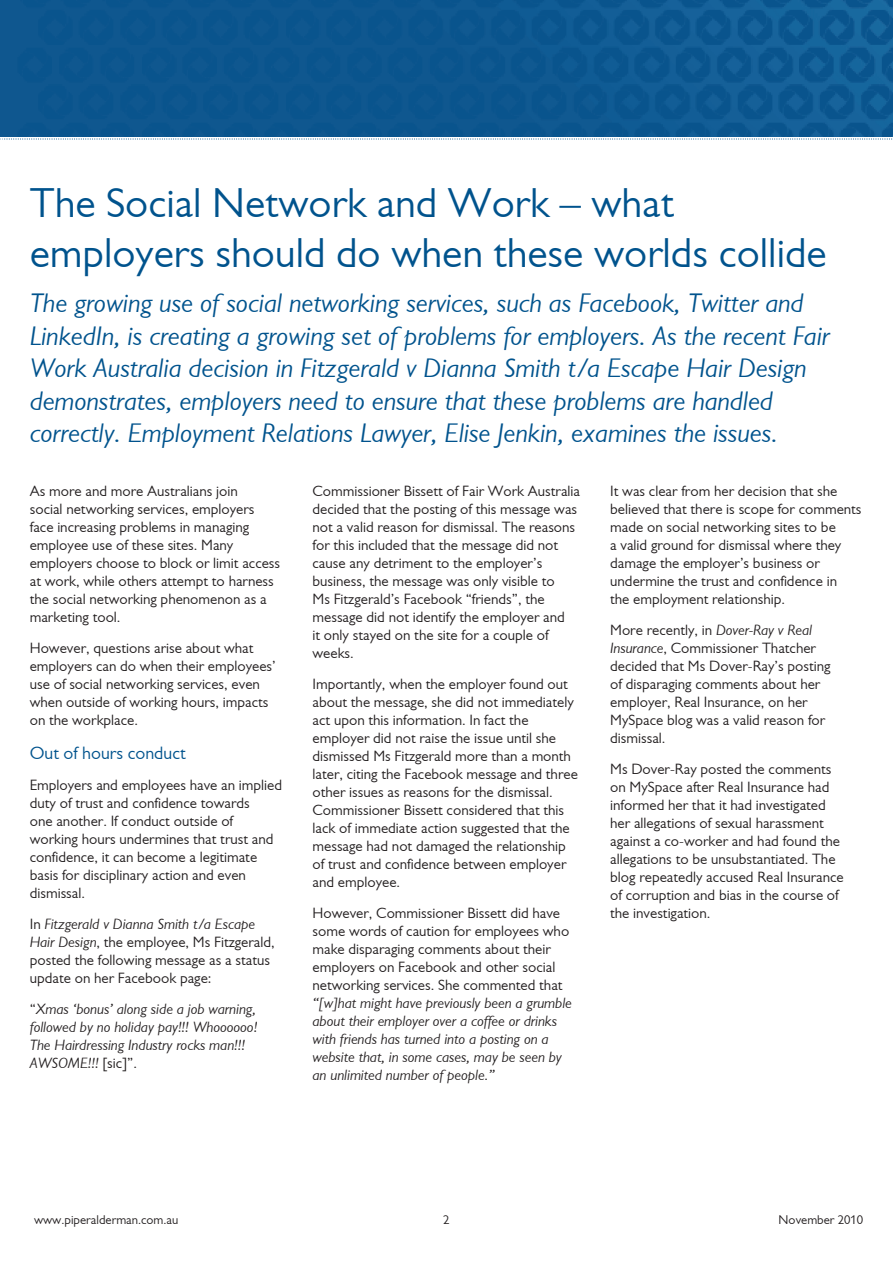
<style>
.page{position:relative;width:893px;height:1263px;background:#fff}
.page>*{position:absolute;margin:0;border:0;box-sizing:border-box;transform-origin:0 0}
.Blue_Main_Heading{font:42px/50.4px "Gill Alt One MT Book";color:#00538d}
.Blue_Author_or_intro{font:italic 27px/32.4px "Gill Alt One MT Book";color:#00538d}
.Blue_body_copy_sub-h{font:18px "Gill Alt One MT Book";color:#00538d}
.Main_body_copy{font:15px/18px "Gill Alt One MT Book";color:#231f20}
.Main_body_copy-2{font:italic 15px/18px "Gill Alt One MT Book";color:#231f20}
.t1{font:12.75px "Gill Alt One MT Book";color:#231f20}
.s1{font-style:italic}
.s2{font-style:normal}
</style>
<div class="page">
<img style="left:4px;top:0;width:888px;height:136px">
<svg style="left:0;top:139px;width:893px;height:1px"></svg>
<p class="Blue_Main_Heading" style="left:30px;top:177px;width:798px">The Social Network and Work – what employers should do when these worlds collide</p>
<p class="Blue_Author_or_intro" style="left:30px;top:287px;width:801px">The growing use of social networking services, such as Facebook, Twitter and LinkedIn, is creating a growing set of problems for employers. As the recent Fair Work Australia decision in Fitzgerald v Dianna Smith t/a Escape Hair Design demonstrates, employers need to ensure that these problems are handled correctly. Employment Relations Lawyer, Elise Jenkin, examines the issues.</p>
<p class="Main_body_copy" style="left:30px;top:482px;width:252px">As more and more Australians join<br>social networking services, employers face increasing problems in managing employee use of these sites. Many employers choose to block or limit access at work, while others attempt to harness the social networking phenomenon as a marketing tool.</p>
<p class="Main_body_copy" style="left:30px;top:639px;width:248px">However, questions arise about what employers can do when their employees’ use of social networking services, even when outside of working hours, impacts on the workplace.</p>
<p class="Blue_body_copy_sub-h" style="left:30px;top:743px;width:157px">Out of hours conduct</p>
<p class="Main_body_copy" style="left:30px;top:776px;width:254px">Employers and employees have an implied duty of trust and confidence towards<br>one another. If conduct outside of working hours undermines that trust and confidence, it can become a legitimate basis for disciplinary action and even dismissal.</p>
<p class="Main_body_copy" style="left:30px;top:915px;width:246px">In <span class="s1">Fitzgerald v Dianna Smith t/a Escape Hair Design</span>, the employee, Ms Fitzgerald, posted the following message as a status update on her Facebook page:</p>
<p class="Main_body_copy-2" style="left:30px;top:1000px;width:229px"><span class="s2">“</span>Xmas ‘bonus’ along side a job warning, followed by no holiday pay!!! Whoooooo!<br>The Hairdressing Industry rocks man!!!<br>AWSOME!!! <span class="s2">[sic]”.</span></p>
<p class="Main_body_copy" style="left:313px;top:482px;width:269px">Commissioner Bissett of Fair Work Australia decided that the posting of this message was not a valid reason for dismissal. The reasons for this included that the message did not cause any detriment to the employer’s business, the message was only visible to<br>Ms Fitzgerald’s Facebook “friends”, the message did not identify the employer and<br>it only stayed on the site for a couple of weeks.</p>
<p class="Main_body_copy" style="left:313px;top:675px;width:267px">Importantly, when the employer found out about the message, she did not immediately act upon this information. In fact the employer did not raise the issue until she dismissed Ms Fitzgerald more than a month later, citing the Facebook message and three other issues as reasons for the dismissal.<br>Commissioner Bissett considered that this lack of immediate action suggested that the message had not damaged the relationship of trust and confidence between employer and employee.</p>
<p class="Main_body_copy-2" style="left:313px;top:904px;width:261px"><span class="s2">However, Commissioner Bissett did have some words of caution for employees who make disparaging comments about their employers on Facebook and other social networking services. She commented that </span>“[w]hat might have previously been a grumble about their employer over a coffee or drinks with friends has turned into a posting on a website that, in some cases, may be seen by an unlimited number of people.”</p>
<p class="Main_body_copy" style="left:610px;top:482px;width:253px">It was clear from her decision that she believed that there is scope for comments made on social networking sites to be<br>a valid ground for dismissal where they damage the employer’s business or undermine the trust and confidence in<br>the employment relationship.</p>
<p class="Main_body_copy" style="left:610px;top:621px;width:222px">More recently, in <span class="s1">Dover-Ray v Real<br>Insurance</span>, Commissioner Thatcher decided that Ms Dover-Ray’s posting of disparaging comments about her employer, Real Insurance, on her<br>MySpace blog was a valid reason for dismissal.</p>
<p class="Main_body_copy" style="left:610px;top:760px;width:235px">Ms Dover-Ray posted the comments on MySpace after Real Insurance had informed her that it had investigated her allegations of sexual harassment against a co-worker and had found the allegations to be unsubstantiated. The blog repeatedly accused Real Insurance of corruption and bias in the course of the investigation.</p>
<p class="t1" style="left:34px;top:1212px;width:146px">www.piperalderman.com.au</p>
<p class="t1" style="left:443px;top:1212px;width:8px">2</p>
<p class="t1" style="left:779px;top:1212px;width:86px">November 2010</p>
</div>
